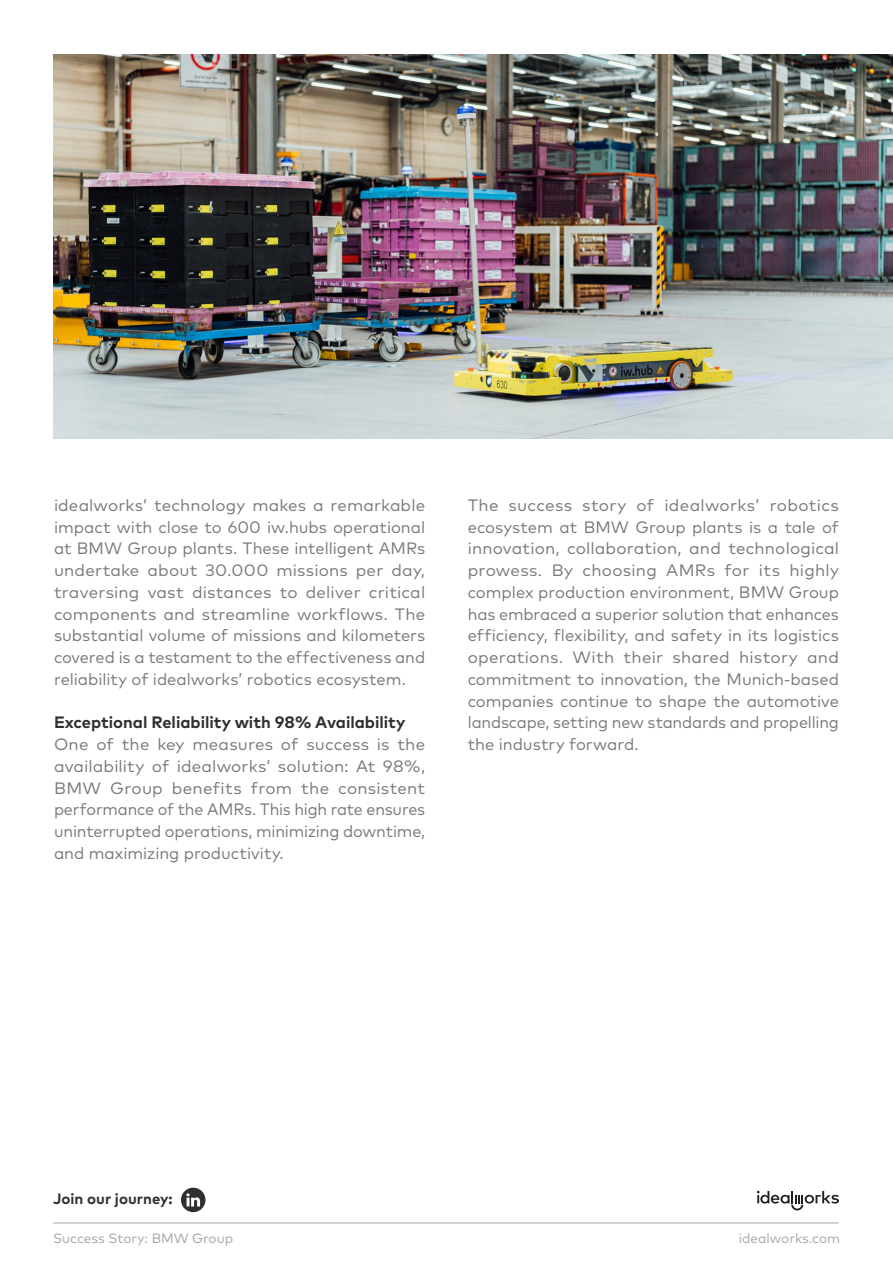
<style>
.page{position:relative;width:893px;height:1263px;background:#fff}
.page>*{position:absolute;margin:0;border:0;box-sizing:border-box;transform-origin:0 0}
.t1{font:16.5px/21.8px "Mark Pro";letter-spacing:-.005em;color:#797879;text-align:justify}
.t2{font:700 16.5px "Mark Pro";color:#30302f}
.t3{font:700 15px "Mark Pro";color:#30302f}
.t4{font:13.5px "Mark Pro";color:#a4a5a5}
</style>
<div class="page">
<svg style="left:757px;top:1191px;width:82px;height:19px"></svg>
<div style="left:181px;top:1188px;width:24px;height:24px;background:#30302f;border-radius:50%"></div>
<svg style="left:186px;top:1193px;width:14px;height:13px"></svg>
<hr style="left:53px;top:1223px;width:786px;height:1px;background:#a4a5a5">
<img style="left:53px;top:54px;width:840px;height:384px">
<p class="t1" style="left:54px;top:493px;width:373px">idealworks’ technology makes a remarkable impact with close to 600 iw.hubs operational at BMW Group plants. These intelligent AMRs undertake about 30.000 missions per day, traversing vast distances to deliver critical components and streamline workflows. The substantial volume of missions and kilometers covered is a testament to the effectiveness and reliability of idealworks’ robotics ecosystem.</p>
<p class="t2" style="left:54px;top:710px;width:353px">Exceptional Reliability with 98% Availability</p>
<p class="t1" style="left:54px;top:732px;width:373px">One of the key measures of success is the availability of idealworks’ solution: At 98%, BMW Group benefits from the consistent performance of the AMRs. This high rate ensures uninterrupted operations, minimizing downtime, and maximizing productivity.</p>
<p class="t1" style="left:468px;top:493px;width:373px">The success story of idealworks’ robotics ecosystem at BMW Group plants is a tale of innovation, collaboration, and technological prowess. By choosing AMRs for its highly complex production environment, BMW Group has embraced a superior solution that enhances efficiency, flexibility, and safety in its logistics operations. With their shared history and commitment to innovation, the Munich-based companies continue to shape the automotive landscape, setting new standards and propelling the industry forward.</p>
<p class="t3" style="left:53px;top:1187px;width:121px">Join our journey:</p>
<p class="t4" style="left:53px;top:1228px;width:181px">Success Story: BMW Group</p>
<p class="t4" style="left:739px;top:1228px;width:103px">idealworks.com</p>
</div>
